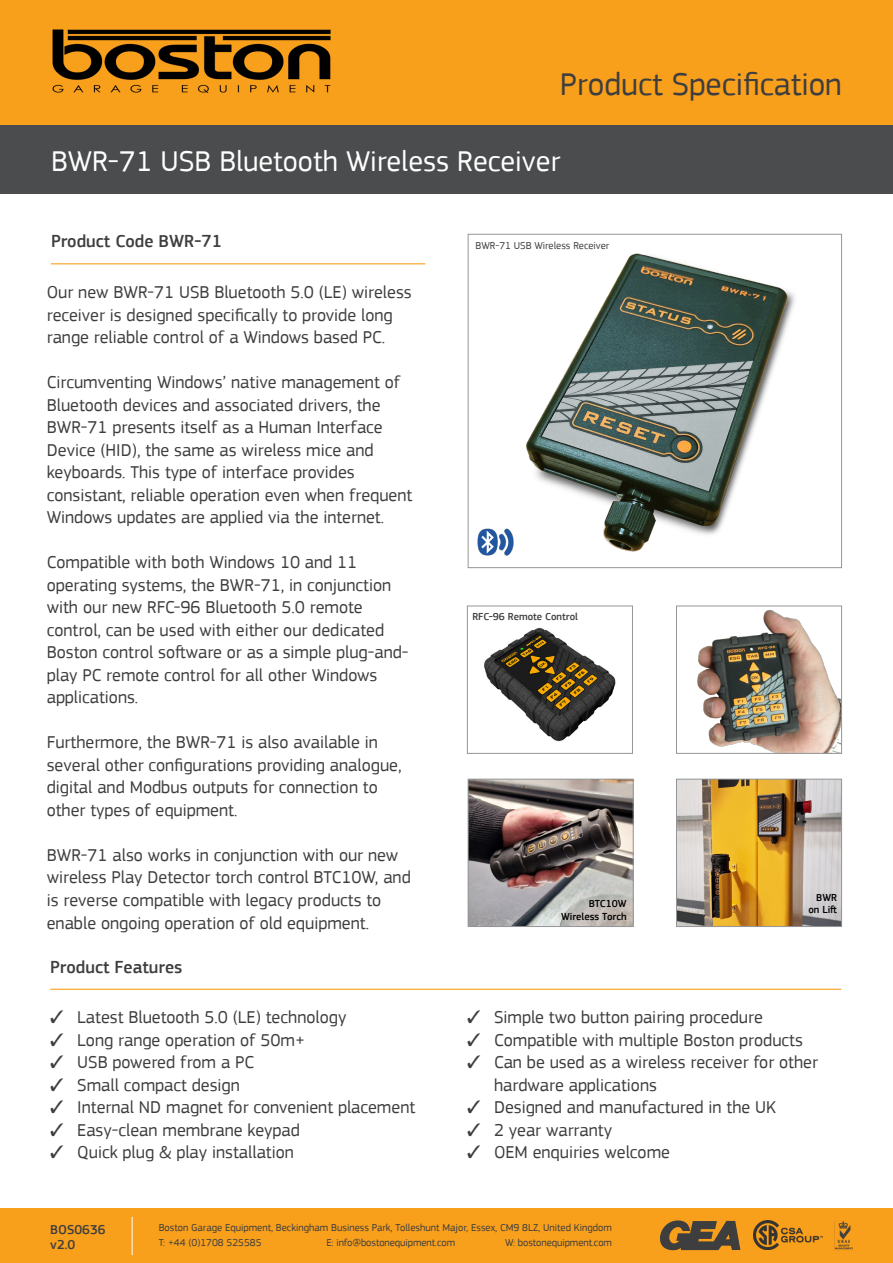
<style>
.page{position:relative;width:893px;height:1263px;background:#fff}
.page>*{position:absolute;margin:0;border:0;box-sizing:border-box;transform-origin:0 0}
.t1{font:33px "PF Square Sans Pro";color:#3e3e3f}
.t2{font:30px "PF Square Sans Pro";color:#fff}
.t3{font:18px/22.5px "PF Square Sans Pro";color:#3e3e3f}
.t4{font:500 18px "PF Square Sans Pro";color:#3e3e3f}
.t5{font:500 13.5px "PF Square Sans Pro";color:#3e3e3f}
.t6{font:10.5px "PF Square Sans Pro";color:#3e3e3f}
.t7{font:500 10.5px "PF Square Sans Pro";color:#000001}
.t8{font:500 10.5px "PF Square Sans Pro";color:#3e3e3f}
</style>
<div class="page">
<img style="left:484px;top:627px;width:132px;height:115px">
<div style="left:467px;top:606px;width:166px;height:148px;border:1px solid #939598"></div>
<div style="left:0;top:0;width:893px;height:125px;background:#f89f1c"></div>
<div style="left:0;top:1209px;width:893px;height:54px;background:#f89f1c"></div>
<img style="left:526px;top:253px;width:269px;height:299px">
<div style="left:468px;top:234px;width:374px;height:334px;border:1px solid #939598"></div>
<div style="left:0;top:125px;width:893px;height:69px;background:#4b4c4d"></div>
<hr style="left:51px;top:263px;width:374px;height:1px;background:#f89f1c">
<hr style="left:50px;top:989px;width:791px;height:1px;background:#f89f1c">
<img style="left:678px;top:781px;width:162px;height:144px">
<div style="left:676px;top:779px;width:166px;height:148px;border:1px solid #939598"></div>
<img style="left:470px;top:781px;width:162px;height:144px">
<div style="left:468px;top:779px;width:166px;height:148px;border:1px solid #939598"></div>
<hr style="left:132px;top:1217px;width:1px;height:38px;background:#fff">
<img style="left:697px;top:610px;width:143px;height:142px">
<div style="left:676px;top:606px;width:166px;height:148px;border:1px solid #939598"></div>
<img style="left:52px;top:29px;width:279px;height:64px">
<img style="left:477px;top:528px;width:37px;height:28px">
<img style="left:836px;top:1222px;width:16px;height:26px">
<div style="left:834px;top:1220px;width:20px;height:30px;border:1px solid #f89f1c"></div>
<svg style="left:660px;top:1220px;width:80px;height:31px"></svg>
<img style="left:753px;top:1221px;width:69px;height:29px">
<p class="t1" style="left:560px;top:65px;width:283px">Product Specification</p>
<p class="t2" style="left:51px;top:144px;width:511px">BWR-71 USB Bluetooth Wireless Receiver</p>
<p class="t4" style="left:51px;top:231px;width:172px">Product Code BWR-71</p>
<p class="t3" style="left:47px;top:281px;width:366px">Our new BWR-71 USB Bluetooth 5.0 (LE) wireless receiver is designed specifically to provide long range reliable control of a Windows based PC.</p>
<p class="t3" style="left:47px;top:371px;width:367px">Circumventing Windows’ native management of Bluetooth devices and associated drivers, the BWR-71 presents itself as a Human Interface Device (HID), the same as wireless mice and keyboards. This type of interface provides consistant, reliable operation even when frequent Windows updates are applied via the internet.</p>
<p class="t3" style="left:47px;top:551px;width:363px">Compatible with both Windows 10 and 11 operating systems, the BWR-71, in conjunction with our new RFC-96 Bluetooth 5.0 remote control, can be used with either our dedicated Boston control software or as a simple plug-and&shy;play PC remote control for all other Windows applications.</p>
<p class="t3" style="left:47px;top:731px;width:356px">Furthermore, the BWR-71 is also available in several other configurations providing analogue, digital and Modbus outputs for connection to other types of equipment.</p>
<p class="t3" style="left:47px;top:844px;width:366px">BWR-71 also works in conjunction with our new wireless Play Detector torch control BTC10W, and is reverse compatible with legacy products to enable ongoing operation of old equipment.</p>
<p class="t4" style="left:50px;top:956px;width:134px">Product Features</p>
<p class="t3" style="left:50px;top:1006px;width:298px">✓ Latest Bluetooth 5.0 (LE) technology</p>
<p class="t3" style="left:50px;top:1029px;width:256px">✓ Long range operation of 50m+</p>
<p class="t3" style="left:50px;top:1051px;width:205px">✓ USB powered from a PC</p>
<p class="t3" style="left:50px;top:1074px;width:191px">✓ Small compact design</p>
<p class="t3" style="left:50px;top:1096px;width:366px">✓ Internal ND magnet for convenient placement</p>
<p class="t3" style="left:50px;top:1119px;width:251px">✓ Easy-clean membrane keypad</p>
<p class="t3" style="left:50px;top:1141px;width:245px">✓ Quick plug &amp; play installation</p>
<p class="t6" style="left:476px;top:239px;width:135px">BWR-71 USB Wireless Receiver</p>
<p class="t8" style="left:472px;top:611px;width:107px">RFC-96 Remote Control</p>
<p class="t7" style="left:589px;top:898px;width:39px">BTC10W</p>
<p class="t7" style="left:561px;top:910px;width:67px">Wireless Torch</p>
<p class="t7" style="left:816px;top:891px;width:22px">BWR</p>
<p class="t7" style="left:808px;top:903px;width:30px">on Lift</p>
<p class="t3" style="left:467px;top:1006px;width:297px">✓ Simple two button pairing procedure</p>
<p class="t3" style="left:467px;top:1029px;width:337px">✓ Compatible with multiple Boston products</p>
<p class="t3" style="left:494px;top:1051px;width:325px;text-indent:-27px">✓ Can be used as a wireless receiver for other hardware applications</p>
<p class="t3" style="left:467px;top:1096px;width:311px">✓ Designed and manufactured in the UK</p>
<p class="t3" style="left:467px;top:1119px;width:147px">✓ 2 year warranty</p>
<p class="t3" style="left:467px;top:1141px;width:205px">✓ OEM enquiries welcome</p>
<p class="t5" style="left:50px;top:1221px;width:57px">BOS0636</p>
<p class="t5" style="left:50px;top:1236px;width:27px">v2.0</p>
<p class="t6" style="left:159px;top:1222px;width:455px">Boston Garage Equipment, Beckingham Business Park, Tolleshunt Major, Essex, CM9 8LZ, United Kingdom</p>
<p class="t6" style="left:159px;top:1237px;width:104px">T: +44 (0)1708 525585</p>
<p class="t6" style="left:326px;top:1237px;width:130px">E: info@bostonequipment.com</p>
<p class="t6" style="left:505px;top:1237px;width:109px">W: bostonequipment.com</p>
</div>
